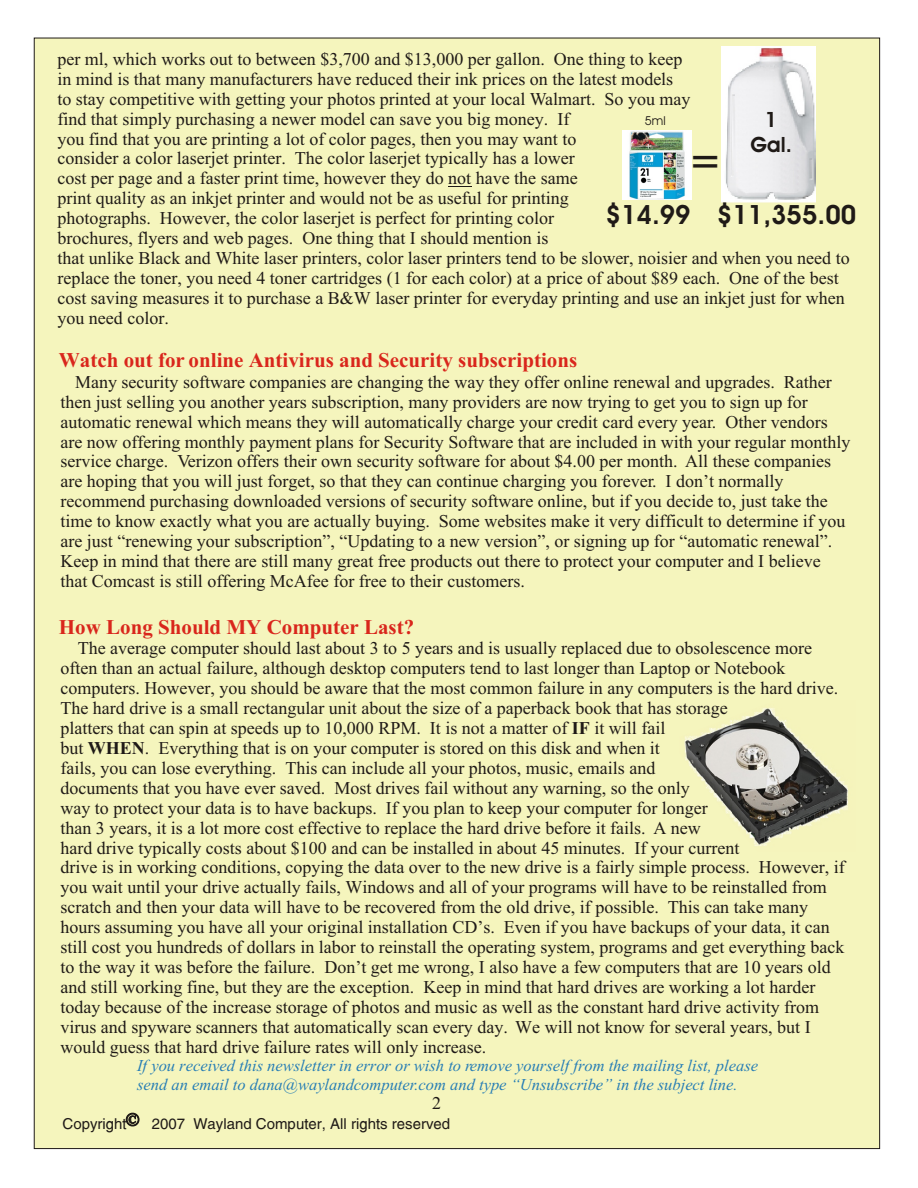
<style>
.page{position:relative;width:918px;height:1188px;background:#fff}
.page>*{position:absolute;margin:0;border:0;box-sizing:border-box;transform-origin:0 0}
.t1{font:700 41.1px "Avant Garde Bk BT";color:#1f1a17}
.t2{font:700 26.7px "Avant Garde Bk BT";color:#1f1a17}
.t3{font:700 21.15px/25.2px "Avant Garde Bk BT";color:#1f1a17;text-align:center}
.t4{font:700 21px "Times New Roman";color:#d9261c}
.t5{font:18px/20px "Times New Roman";color:#1f1a17}
.t6{font:italic 16.5px/18.3px "Times New Roman";color:#267db5}
.t7{font:15px "Switzerland";color:#1f1a17}
.t8{font:12.3px "Avant Garde Bk BT";color:#1f1a17}
.s1{font-weight:700}
</style>
<div class="page">
<div style="left:34px;top:38px;width:846px;height:1111px;background:#f5f5bd;border:1px solid #1f1a17"></div>
<svg style="left:126px;top:1113px;width:13px;height:13px"></svg>
<svg style="left:448px;top:186px;width:23px;height:1px"></svg>
<img style="left:722px;top:47px;width:93px;height:155px">
<img style="left:622px;top:130px;width:69px;height:70px">
<img style="left:684px;top:708px;width:164px;height:138px">
<p class="t5" style="left:57px;top:51px;width:794px">per ml, which works out to between $3,700 and $13,000 per gallon. One thing to keep<br>in mind is that many manufacturers have reduced their ink prices on the latest models<br>to stay competitive with getting your photos printed at your local Walmart. So you may<br>find that simply purchasing a newer model can save you big money. If<br>you find that you are printing a lot of color pages, then you may want to<br>consider a color laserjet printer. The color laserjet typically has a lower<br>cost per page and a faster print time, however they do not have the same<br>print quality as an inkjet printer and would not be as useful for printing<br>photographs. However, the color laserjet is perfect for printing color<br>brochures, flyers and web pages. One thing that I should mention is<br>that unlike Black and White laser printers, color laser printers tend to be slower, noisier and when you need to replace the toner, you need 4 toner cartridges (1 for each color) at a price of about $89 each. One of the best cost saving measures it to purchase a B&amp;W laser printer for everyday printing and use an inkjet just for when you need color.</p>
<p class="t8" style="left:645px;top:116px;width:22px">5ml</p>
<p class="t3" style="left:750px;top:109px;width:43px">1<br>Gal.</p>
<h1 class="t1" style="left:688px;top:143px;width:36px">=</h1>
<h2 class="t2" style="left:606px;top:204px;width:252px">$14.99 $11,355.00</h2>
<p class="t4" style="left:59px;top:353px;width:520px">Watch out for online Antivirus and Security subscriptions</p>
<p class="t5" style="left:60px;top:373px;width:791px;text-indent:15px">Many security software companies are changing the way they offer online renewal and upgrades. Rather then just selling you another years subscription, many providers are now trying to get you to sign up for automatic renewal which means they will automatically charge your credit card every year. Other vendors are now offering monthly payment plans for Security Software that are included in with your regular monthly service charge. Verizon offers their own security software for about $4.00 per month. All these companies are hoping that you will just forget, so that they can continue charging you forever. I don’t normally recommend purchasing downloaded versions of security software online, but if you decide to, just take the time to know exactly what you are actually buying. Some websites make it very difficult to determine if you are just “renewing your subscription”, “Updating to a new version”, or signing up for “automatic renewal”.<br>Keep in mind that there are still many great free products out there to protect your computer and I believe that Comcast is still offering McAfee for free to their customers.</p>
<p class="t4" style="left:59px;top:619px;width:357px">How Long Should MY Computer Last?</p>
<p class="t5" style="left:60px;top:640px;width:786px;text-indent:17px">The average computer should last about 3 to 5 years and is usually replaced due to obsolescence more often than an actual failure, although desktop computers tend to last longer than Laptop or Notebook computers. However, you should be aware that the most common failure in any computers is the hard drive.<br>The hard drive is a small rectangular unit about the size of a paperback book that has storage<br>platters that can spin at speeds up to 10,000 RPM. It is not a matter of <span class="s1">IF</span> it will fail<br>but <span class="s1">WHEN</span>. Everything that is on your computer is stored on this disk and when it<br>fails, you can lose everything. This can include all your photos, music, emails and<br>documents that you have ever saved. Most drives fail without any warning, so the only<br>way to protect your data is to have backups. If you plan to keep your computer for longer<br>than 3 years, it is a lot more cost effective to replace the hard drive before it fails. A new<br>hard drive typically costs about $100 and can be installed in about 45 minutes. If your current<br>drive is in working conditions, copying the data over to the new drive is a fairly simple process. However, if you wait until your drive actually fails, Windows and all of your programs will have to be reinstalled from scratch and then your data will have to be recovered from the old drive, if possible. This can take many hours assuming you have all your original installation CD’s. Even if you have backups of your data, it can still cost you hundreds of dollars in labor to reinstall the operating system, programs and get everything back to the way it was before the failure. Don’t get me wrong, I also have a few computers that are 10 years old and still working fine, but they are the exception. Keep in mind that hard drives are working a lot harder today because of the increase storage of photos and music as well as the constant hard drive activity from virus and spyware scanners that automatically scan every day. We will not know for several years, but I would guess that hard drive failure rates will only increase.</p>
<p class="t6" style="left:137px;top:1058px;width:622px">If you received this newsletter in error or wish to remove yourself from the mailing list, please send an email to dana@waylandcomputer.com and type “Unsubscribe” in the subject line.</p>
<p class="t5" style="left:432px;top:1094px;width:10px">2</p>
<p class="t7" style="left:63px;top:1118px;width:66px">Copyright</p>
<p class="t7" style="left:152px;top:1118px;width:300px">2007 Wayland Computer, All rights reserved</p>
</div>
